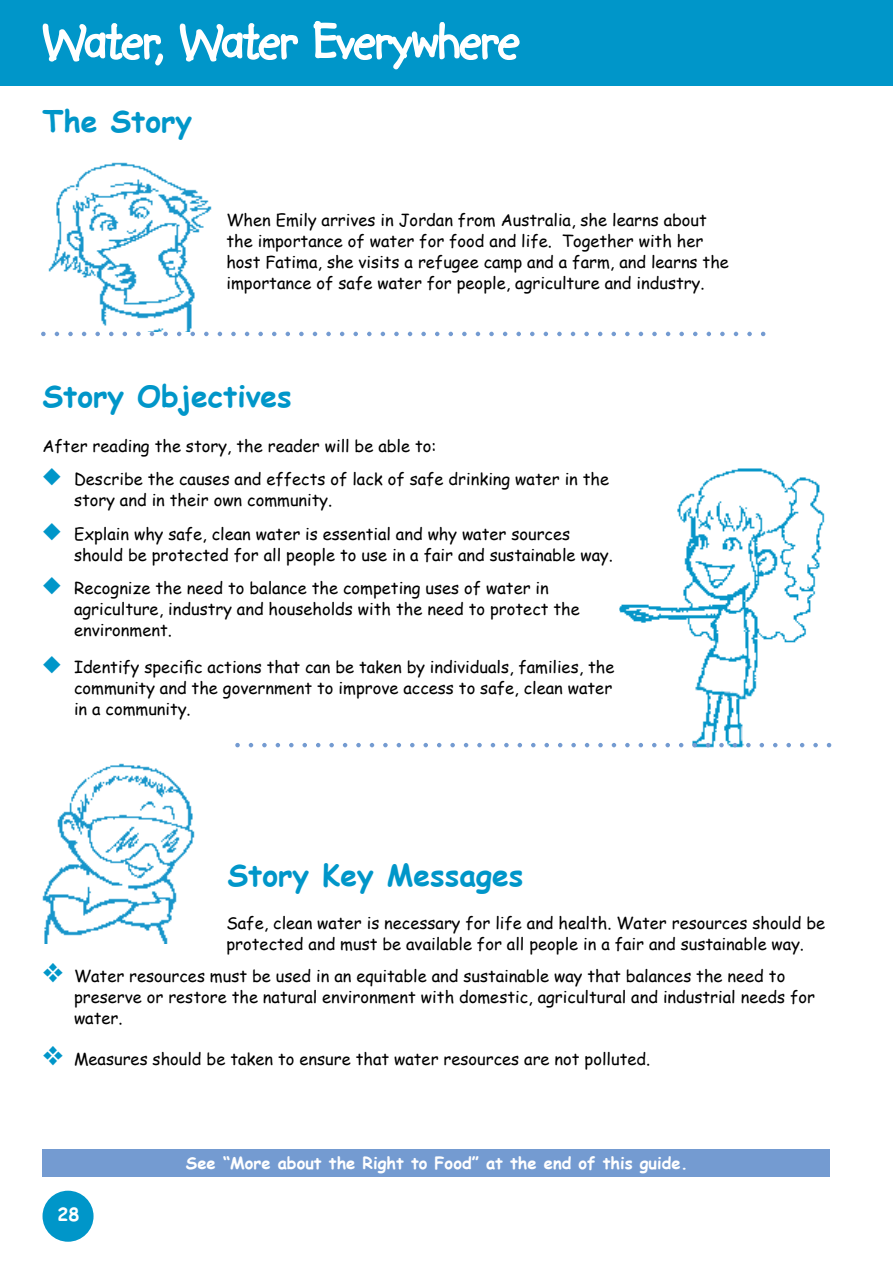
<style>
.page{position:relative;width:893px;height:1263px;background:#fff}
.page>*{position:absolute;margin:0;border:0;box-sizing:border-box;transform-origin:0 0}
.t1{font:700 30px "Comic Sans MS";color:#0096c9}
.t2{font:700 18px "Comic Sans MS";color:#fff}
.t3{font:16.5px/21px "Comic Sans MS";color:#000}
.t4{font:700 16.5px "Comic Sans MS";color:#fff}
.s1{color:#0096c9}
</style>
<div class="page">
<div style="left:0;top:0;width:893px;height:85px;background:#0096c9"></div>
<div style="left:43px;top:1149px;width:787px;height:28px;background:#749bd1"></div>
<svg style="left:42px;top:23px;width:121px;height:43px"></svg>
<svg style="left:179px;top:23px;width:120px;height:39px"></svg>
<svg style="left:313px;top:21px;width:207px;height:49px"></svg>
<img style="left:48px;top:162px;width:164px;height:169px">
<img style="left:42px;top:763px;width:153px;height:180px">
<img style="left:619px;top:468px;width:211px;height:280px">
<svg style="left:41px;top:332px;width:724px;height:4px"></svg>
<svg style="left:235px;top:743px;width:596px;height:4px"></svg>
<div style="left:43px;top:1191px;width:51px;height:51px;background:#0096c9;border-radius:50%"></div>
<p class="t1" style="left:43px;top:99px;width:151px">The Story</p>
<p class="t3" style="left:226px;top:209px;width:504px">When Emily arrives in Jordan from Australia, she learns about the importance of water for food and life. Together with her host Fatima, she visits a refugee camp and a farm, and learns the importance of safe water for people, agriculture and industry.</p>
<p class="t1" style="left:43px;top:374px;width:251px">Story Objectives</p>
<p class="t3" style="left:43px;top:435px;width:395px">After reading the story, the reader will be able to:</p>
<p class="t3" style="left:74px;top:468px;width:537px;text-indent:-32px"><span class="s1">◆</span> Describe the causes and effects of lack of safe drinking water in the story and in their own community.</p>
<p class="t3" style="left:74px;top:522px;width:540px;text-indent:-32px"><span class="s1">◆</span> Explain why safe, clean water is essential and why water sources should be protected for all people to use in a fair and sustainable way.</p>
<p class="t3" style="left:74px;top:576px;width:507px;text-indent:-32px"><span class="s1">◆</span> Recognize the need to balance the competing uses of water in agriculture, industry and households with the need to protect the environment.</p>
<p class="t3" style="left:74px;top:656px;width:542px;text-indent:-32px"><span class="s1">◆</span> Identify specific actions that can be taken by individuals, families, the community and the government to improve access to safe, clean water in a community.</p>
<p class="t1" style="left:227px;top:853px;width:297px">Story Key Messages</p>
<p class="t3" style="left:226px;top:911px;width:600px">Safe, clean water is necessary for life and health. Water resources should be protected and must be available for all people in a fair and sustainable way.</p>
<p class="t3" style="left:74px;top:965px;width:743px;text-indent:-32px"><span class="s1">❖</span> Water resources must be used in an equitable and sustainable way that balances the need to preserve or restore the natural environment with domestic, agricultural and industrial needs for water.</p>
<p class="t3" style="left:43px;top:1048px;width:609px"><span class="s1">❖</span> Measures should be taken to ensure that water resources are not polluted.</p>
<p class="t2" style="left:57px;top:1201px;width:23px">28</p>
<p class="t4" style="left:186px;top:1150px;width:503px">See “More about the Right to Food” at the end of this guide.</p>
</div>
